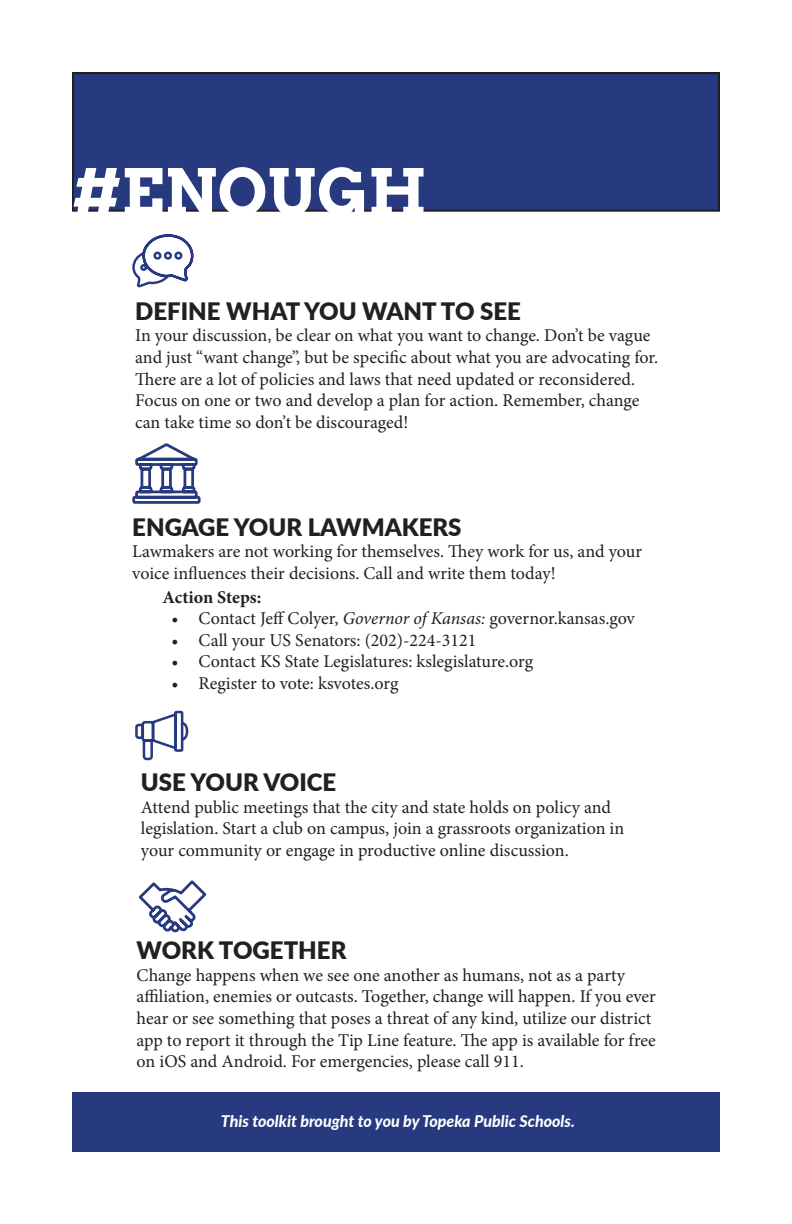
<style>
.page{position:relative;width:792px;height:1224px;background:#fff}
.page>*{position:absolute;margin:0;border:0;box-sizing:border-box;transform-origin:0 0}
.t1{font:700 64px "Arvo";color:#fff}
.t2{font:900 24px "Lato";color:#231f20}
.t3{font:18px/21.6px "Minion Pro";letter-spacing:-.005em;color:#231f20}
.t4{font:700 18px "Minion Pro";letter-spacing:-.005em;color:#231f20}
.t5{font:italic 800 16px "Lato";color:#fff}
.s1{font-style:italic}
</style>
<div class="page">
<svg style="left:132px;top:234px;width:62px;height:54px"></svg>
<svg style="left:132px;top:443px;width:69px;height:61px"></svg>
<svg style="left:135px;top:710px;width:54px;height:51px"></svg>
<svg style="left:138px;top:880px;width:69px;height:53px"></svg>
<div style="left:73px;top:73px;width:646px;height:138px;background:#27397f"></div>
<div style="left:72px;top:72px;width:648px;height:140px;border:2px solid #231f20"></div>
<div style="left:72px;top:1093px;width:648px;height:59px;background:#27397f"></div>
<p class="t1" style="left:73px;top:152px;width:355px">#ENOUGH</p>
<p class="t2" style="left:135px;top:293px;width:387px">DEFINE WHAT YOU WANT TO SEE</p>
<p class="t3" style="left:135px;top:325px;width:524px">In your discussion, be clear on what you want to change. Don’t be vague and just “want change”, but be specific about what you are advocating for.<br>There are a lot of policies and laws that need updated or reconsidered.<br>Focus on one or two and develop a plan for action. Remember, change can take time so don’t be discouraged!</p>
<p class="t2" style="left:132px;top:509px;width:331px">ENGAGE YOUR LAWMAKERS</p>
<p class="t3" style="left:132px;top:541px;width:511px">Lawmakers are not working for themselves. They work for us, and your voice influences their decisions. Call and write them today!</p>
<p class="t4" style="left:163px;top:584px;width:100px">Action Steps:</p>
<p class="t3" style="left:172px;top:608px;width:465px">• Contact Jeff Colyer, <span class="s1">Governor of Kansas:</span> governor.kansas.gov</p>
<p class="t3" style="left:172px;top:629px;width:306px">• Call your US Senators: (202)-224-3121</p>
<p class="t3" style="left:172px;top:651px;width:363px">• Contact KS State Legislatures: kslegislature.org</p>
<p class="t3" style="left:172px;top:673px;width:228px">• Register to vote: ksvotes.org</p>
<p class="t2" style="left:141px;top:764px;width:197px">USE YOUR VOICE</p>
<p class="t3" style="left:141px;top:796px;width:485px">Attend public meetings that the city and state holds on policy and legislation. Start a club on campus, join a grassroots organization in your community or engage in productive online discussion.</p>
<p class="t2" style="left:137px;top:932px;width:211px">WORK TOGETHER</p>
<p class="t3" style="left:137px;top:964px;width:521px">Change happens when we see one another as humans, not as a party affiliation, enemies or outcasts. Together, change will happen. If you ever hear or see something that poses a threat of any kind, utilize our district app to report it through the Tip Line feature. The app is available for free on iOS and Android. For emergencies, please call 911.</p>
<p class="t5" style="left:221px;top:1109px;width:355px">This toolkit brought to you by Topeka Public Schools.</p>
</div>
